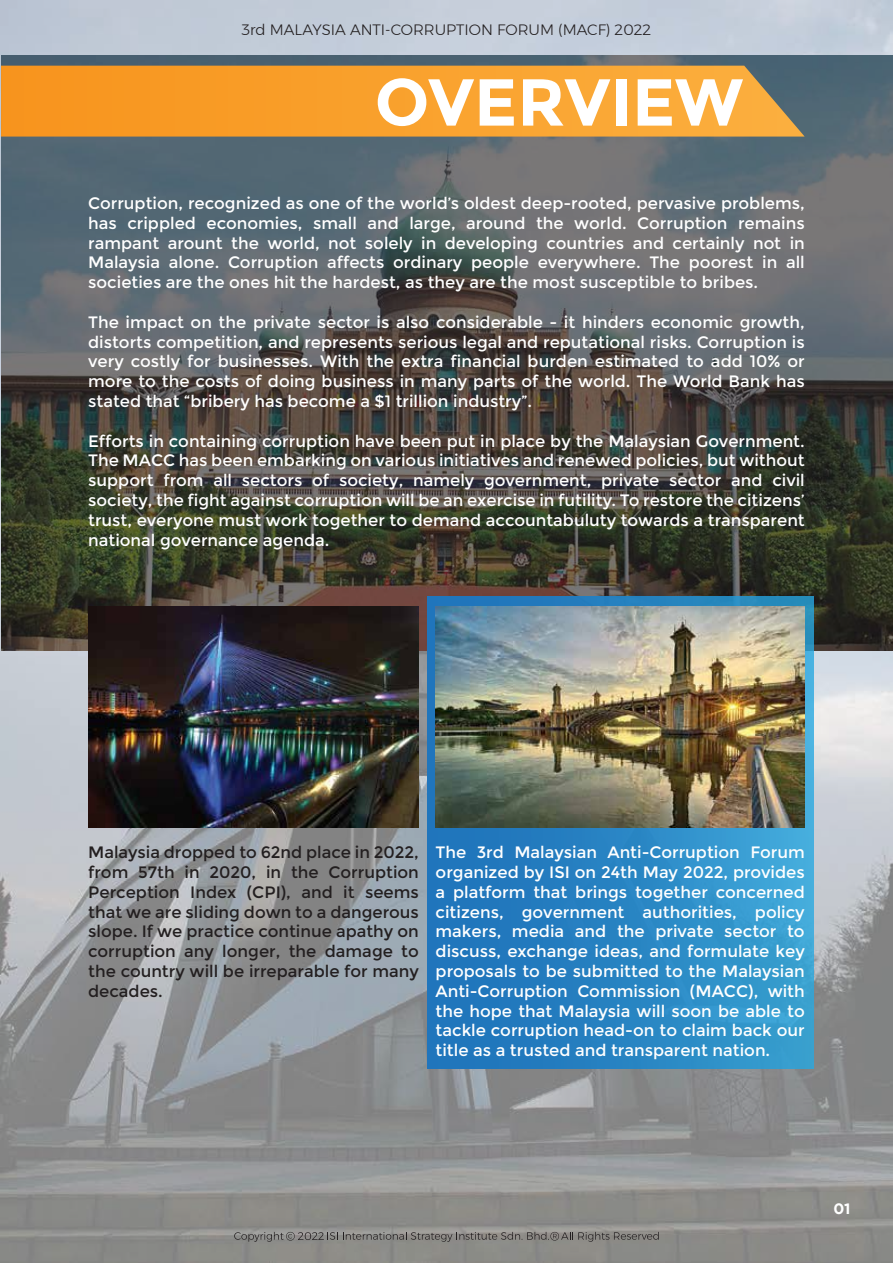
<style>
.page{position:relative;width:893px;height:1263px;background:#fff}
.page>*{position:absolute;margin:0;border:0;box-sizing:border-box;transform-origin:0 0}
.t1{font:700 66.3px "Montserrat";color:#fff}
.t2{font:16.5px/19.8px "Montserrat";color:#fff;text-align:justify}
.t3{font:16.5px/19.8px "Montserrat";color:#231f20;text-align:justify}
.t4{font:300 15px "Montserrat";color:#231f20}
.t5{font:700 15px "Gotham";color:#fff}
</style>
<div class="page">
<img style="left:0;top:0;width:893px;height:1263px">
<img style="left:1px;top:56px;width:892px;height:595px">
<svg style="left:427px;top:597px;width:386px;height:472px;background:#2a87c4"></svg>
<svg style="left:1px;top:66px;width:804px;height:71px;background:#f19e2f"></svg>
<img style="left:89px;top:606px;width:330px;height:221px">
<img style="left:436px;top:606px;width:369px;height:221px">
<svg style="left:234px;top:1232px;width:425px;height:10px;background:#7d7b78"></svg>
<p class="t4" style="left:241px;top:18px;width:411px">3rd MALAYSIA ANTI-CORRUPTION FORUM (MACF) 2022</p>
<h1 class="t1" style="left:375px;top:63px;width:370px">OVERVIEW</h1>
<p class="t2" style="left:88px;top:193px;width:718px">Corruption, recognized as one of the world’s oldest deep-rooted, pervasive problems, has crippled economies, small and large, around the world. Corruption remains rampant arount the world, not solely in developing countries and certainly not in Malaysia alone. Corruption affects ordinary people everywhere. The poorest in all societies are the ones hit the hardest, as they are the most susceptible to bribes.</p>
<p class="t2" style="left:88px;top:312px;width:718px">The impact on the private sector is also considerable - it hinders economic growth, distorts competition, and represents serious legal and reputational risks. Corruption is very costly for businesses. With the extra financial burden estimated to add 10% or more to the costs of doing business in many parts of the world. The World Bank has stated that “bribery has become a $1 trillion industry”.</p>
<p class="t2" style="left:88px;top:431px;width:718px">Efforts in containing corruption have been put in place by the Malaysian Government.<br>The MACC has been embarking on various initiatives and renewed policies, but without support from all sectors of society, namely government, private sector and civil society, the fight against corruption will be an exercise in futility. To restore the citizens’ trust, everyone must work together to demand accountabuluty towards a transparent national governance agenda.</p>
<p class="t3" style="left:88px;top:843px;width:332px">Malaysia dropped to 62nd place in 2022, from 57th in 2020, in the Corruption Perception Index (CPI), and it seems that we are sliding down to a dangerous slope. If we practice continue apathy on corruption any longer, the damage to the country will be irreparable for many decades.</p>
<p class="t2" style="left:436px;top:843px;width:371px">The 3rd Malaysian Anti-Corruption Forum organized by ISI on 24th May 2022, provides a platform that brings together concerned citizens, government authorities, policy makers, media and the private sector to discuss, exchange ideas, and formulate key proposals to be submitted to the Malaysian Anti-Corruption Commission (MACC), with the hope that Malaysia will soon be able to tackle corruption head-on to claim back our title as a trusted and transparent nation.</p>
<p class="t5" style="left:833px;top:1200px;width:19px">01</p>
</div>
